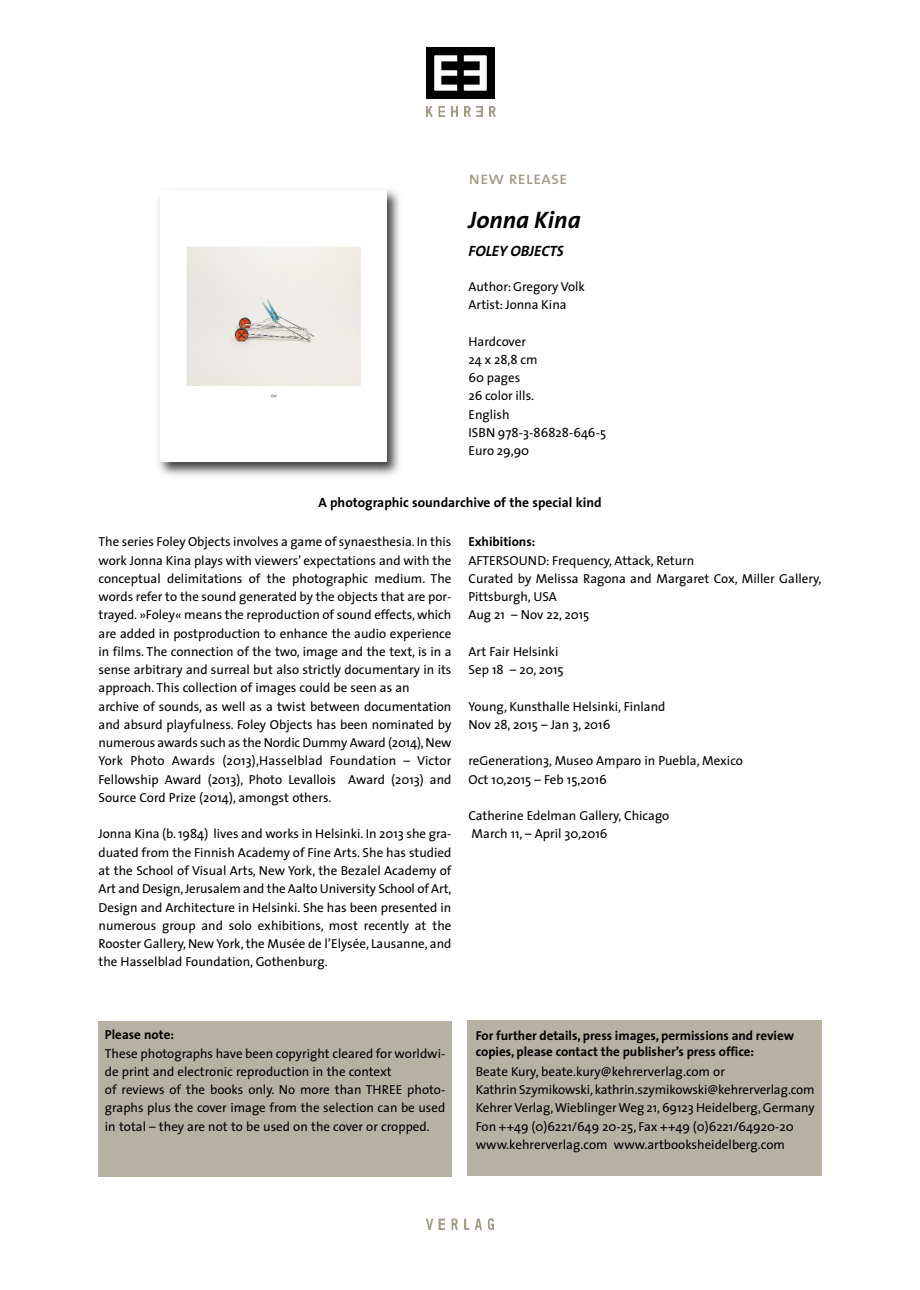
<style>
.page{position:relative;width:920px;height:1290px;background:#fff}
.page>*{position:absolute;margin:0;border:0;box-sizing:border-box;transform-origin:0 0}
.t1{font:italic 700 24px "The Sans";color:#000}
.t2{font:18px "The Sans Caps";color:#a19a87}
.t3{font:italic 700 15px "The Sans";color:#000}
.t4{font:700 13.5px "The Sans";color:#000}
.t5{font:13.05px/18.3px "The Sans";color:#000}
.t6{font:700 13.05px/16.5px "The Sans";color:#000}
</style>
<div class="page">
<img style="left:426px;top:1219px;width:68px;height:10px">
<img style="left:426px;top:48px;width:68px;height:51px">
<img style="left:426px;top:106px;width:70px;height:11px">
<div style="left:99px;top:1021px;width:352px;height:155px;background:#b5b2a4"></div>
<div style="left:468px;top:1020px;width:353px;height:156px;background:#b5b2a4"></div>
<img style="left:158px;top:189px;width:242px;height:287px">
<img style="left:161px;top:191px;width:225px;height:271px">
<h2 class="t2" style="left:468px;top:172px;width:100px">new release</h2>
<h1 class="t1" style="left:468px;top:210px;width:114px">Jonna Kina</h1>
<p class="t3" style="left:468px;top:245px;width:97px">FOLEY OBJECTS</p>
<p class="t5" style="left:468px;top:278px;width:118px">Author: Gregory Volk<br>Artist: Jonna Kina</p>
<p class="t5" style="left:468px;top:333px;width:139px">Hardcover<br>24 x 28,8 cm<br>60 pages<br>26 color ills.<br>English<br>ISBN 978-3-86828-646-5<br>Euro 29,90</p>
<p class="t4" style="left:318px;top:497px;width:285px">A photographic soundarchive of the special kind</p>
<p class="t5" style="left:99px;top:534px;width:354px">The series Foley Objects involves a game of synaesthesia. In this work Jonna Kina plays with viewers’ expectations and with the conceptual delimitations of the photographic medium. The words refer to the sound generated by the objects that are por&shy;trayed. »Foley« means the reproduction of sound effects,which are added in postproduction to enhance the audio experience in films. The connection of the two, image and the text, is in a sense arbitrary and surreal but also strictly documentary in its approach. This collection of images could be seen as an archive of sounds, as well as a twist between documentation and absurd playfulness. Foley Objects has been nominated by numerous awards such as the Nordic Dummy Award (2014),New York Photo Awards (2013),Hasselblad Foundation – Victor Fellowship Award (2013), Photo Levallois Award (2013) and Source Cord Prize (2014), amongst others.</p>
<p class="t5" style="left:99px;top:826px;width:354px;text-align:justify">Jonna Kina (b. 1984) lives and works in Helsinki. In 2013 she gra&shy;duated from the Finnish Academy of Fine Arts. She has studied at the School of Visual Arts, New York, the Bezalel Academy of Art and Design,Jerusalem and the Aalto University School of Art, Design and Architecture in Helsinki. She has been presented in numerous group and solo exhibitions, most recently at the Rooster Gallery, New York, the Musée de l’Elysée, Lausanne, and the Hasselblad Foundation, Gothenburg.</p>
<p class="t6" style="left:468px;top:535px;width:68px">Exhibitions:</p>
<p class="t5" style="left:468px;top:552px;width:354px">AFTERSOUND: Frequency, Attack, Return<br>Curated by Melissa Ragona and Margaret Cox, Miller Gallery, Pittsburgh, USA<br>Aug 21 – Nov 22, 2015</p>
<p class="t5" style="left:468px;top:644px;width:97px">Art Fair Helsinki<br>Sep 18 – 20, 2015</p>
<p class="t5" style="left:468px;top:698px;width:199px">Young, Kunsthalle Helsinki, Finland<br>Nov 28, 2015 – Jan 3, 2016</p>
<p class="t5" style="left:468px;top:753px;width:276px">reGeneration3, Museo Amparo in Puebla, Mexico<br>Oct 10,2015 – Feb 15,2016</p>
<p class="t5" style="left:468px;top:808px;width:202px">Catherine Edelman Gallery, Chicago<br>March 11, – April 30,2016</p>
<p class="t6" style="left:105px;top:1028px;width:71px">Please note:</p>
<p class="t5" style="left:105px;top:1045px;width:342px">These photographs have been copyright cleared for worldwi&shy;de print and electronic reproduction in the context<br>of reviews of the books only. No more than THREE photo&shy;graphs plus the cover image from the selection can be used in total – they are not to be used on the cover or cropped.</p>
<p class="t6" style="left:476px;top:1028px;width:320px">For further details, press images, permissions and review copies, please contact the publisher’s press office:</p>
<p class="t5" style="left:476px;top:1063px;width:340px">Beate Kury, beate.kury@kehrerverlag.com or<br>Kathrin Szymikowski, kathrin.szymikowski@kehrerverlag.com Kehrer Verlag,WieblingerWeg 21,69123 Heidelberg,Germany Fon ++49 (0)6221/649 20-25, Fax ++49 (0)6221/64920-20 www.kehrerverlag.com www.artbooksheidelberg.com</p>
</div>
